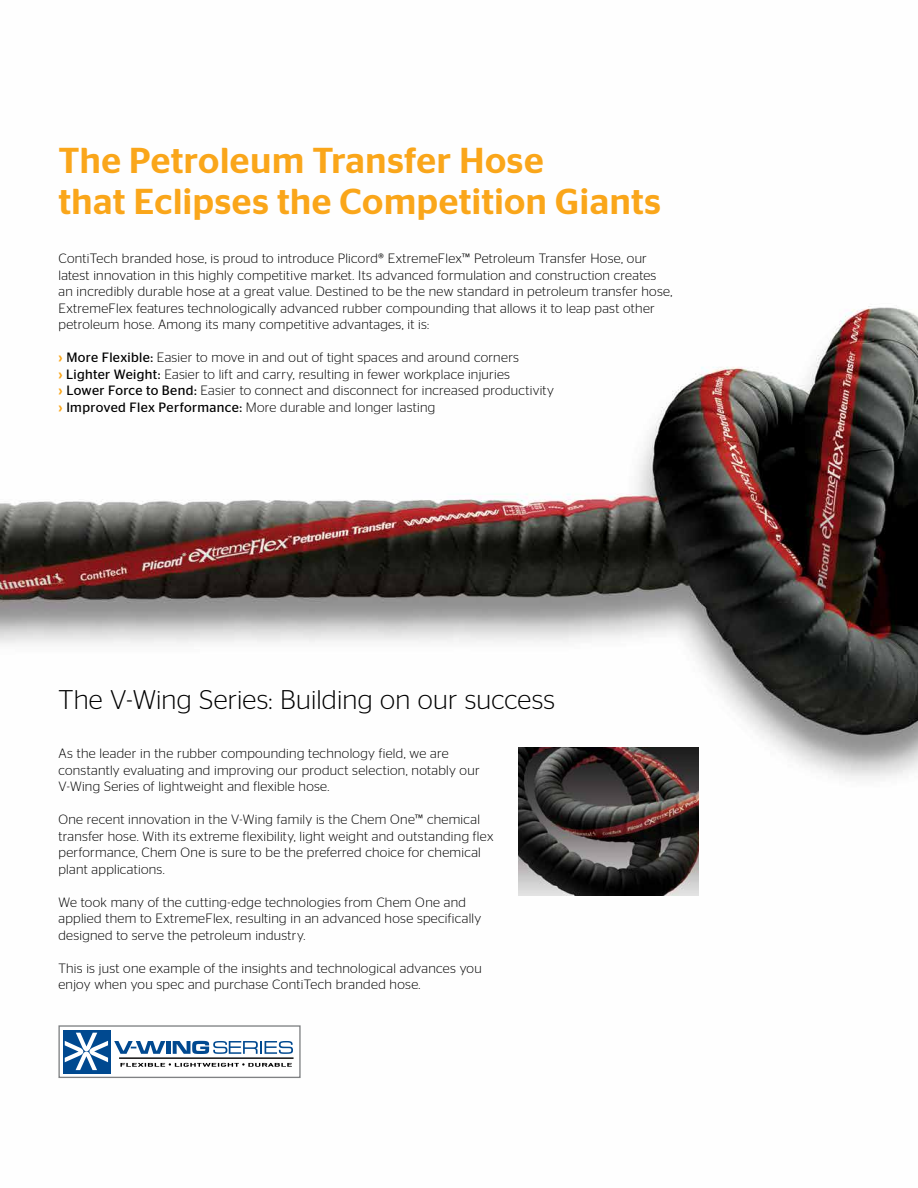
<style>
.page{position:relative;width:918px;height:1188px;background:#fff}
.page>*{position:absolute;margin:0;border:0;box-sizing:border-box;transform-origin:0 0}
.t1{font:500 36px/41.2px "Continental Stag Sans";letter-spacing:.015em;color:#faa61a}
.t2{font:300 27px "Continental Stag Sans";letter-spacing:.01em;color:#000}
.t3{font:300 13.5px/16.5px "Continental Stag Sans";letter-spacing:.02em;color:#000}
.s1{font-weight:500;color:#faa61a}
.s2{font-weight:400}
.s3{color:#fff}
</style>
<div class="page">
<img style="left:0;top:306px;width:918px;height:590px">
<img style="left:519px;top:748px;width:180px;height:147px">
<div style="left:58px;top:1025px;width:243px;height:53px;border:1px solid #808284"></div>
<svg style="left:114px;top:1041px;width:51px;height:13px"></svg>
<hr style="left:167px;top:1041px;width:4px;height:13px;background:#004990">
<svg style="left:173px;top:1041px;width:120px;height:13px"></svg>
<hr style="left:119px;top:1057px;width:175px;height:2px;background:#000">
<svg style="left:120px;top:1063px;width:172px;height:4px"></svg>
<svg style="left:63px;top:1030px;width:47px;height:43px"></svg>
<svg style="left:65px;top:1033px;width:43px;height:37px"></svg>
<h1 class="t1" style="left:58px;top:142px;width:604px">The Petroleum Transfer Hose<br>that Eclipses the Competition Giants</h1>
<p class="t3" style="left:58px;top:251px;width:615px">ContiTech branded hose, is proud to introduce Plicord® ExtremeFlex™ Petroleum Transfer Hose, our latest innovation in this highly competitive market. Its advanced formulation and construction creates an incredibly durable hose at a great value. Destined to be the new standard in petroleum transfer hose, ExtremeFlex features technologically advanced rubber compounding that allows it to leap past other petroleum hose. Among its many competitive advantages, it is:</p>
<p class="t3" style="left:58px;top:350px;width:497px"><span class="s1">›</span> <span class="s2">More Flexible:</span> Easier to move in and out of tight spaces and around corners<span class="s3">.<br></span><span class="s1">›</span> <span class="s2">Lighter Weight:</span> Easier to lift and carry, resulting in fewer workplace injuries<span class="s3">.<br></span><span class="s1">›</span> <span class="s2">Lower Force to Bend:</span> Easier to connect and disconnect for increased productivity <span class="s1">›</span> <span class="s2">Improved Flex Performance:</span> More durable and longer lasting</p>
<h2 class="t2" style="left:58px;top:689px;width:498px">The V-Wing Series: Building on our success</h2>
<p class="t3" style="left:58px;top:746px;width:423px">As the leader in the rubber compounding technology field, we are constantly evaluating and improving our product selection, notably our<br>V-Wing Series of lightweight and flexible hose.</p>
<p class="t3" style="left:58px;top:812px;width:437px">One recent innovation in the V-Wing family is the Chem One™ chemical transfer hose. With its extreme flexibility, light weight and outstanding flex performance, Chem One is sure to be the preferred choice for chemical plant applications.</p>
<p class="t3" style="left:58px;top:895px;width:424px">We took many of the cutting-edge technologies from Chem One and applied them to ExtremeFlex, resulting in an advanced hose specifically designed to serve the petroleum industry.</p>
<p class="t3" style="left:58px;top:961px;width:425px">This is just one example of the insights and technological advances you enjoy when you spec and purchase ContiTech branded hose.</p>
</div>
